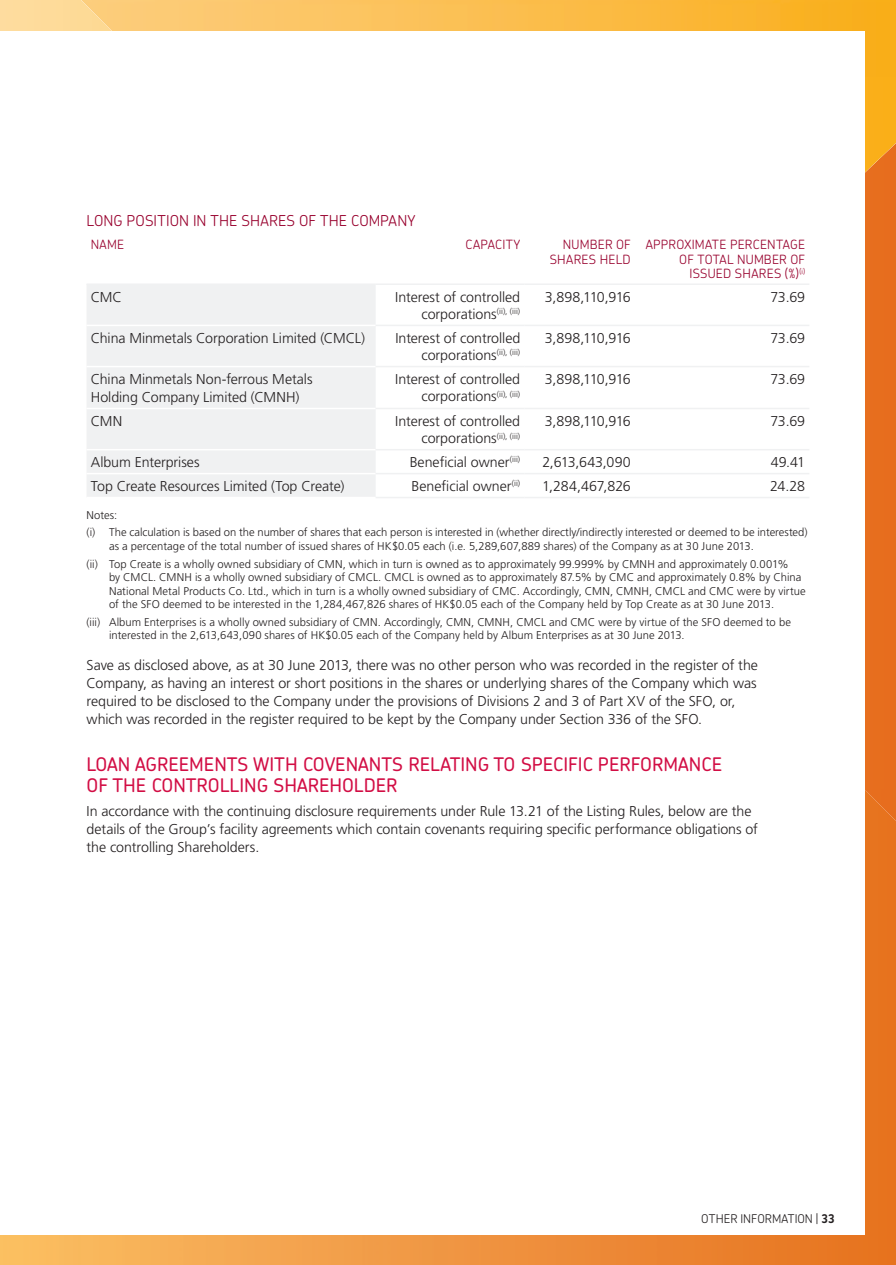
<style>
.page{position:relative;width:896px;height:1265px;background:#fff}
.page>*{position:absolute;margin:0;border:0;box-sizing:border-box;transform-origin:0 0}
.t1{font:500 18.75px/21px "Chevin";color:#d20d44}
.t2{font:300 15px "Chevin";color:#98012d}
.t3{font:300 14.25px/18px "Frutiger";letter-spacing:-.005em;color:#231f20;text-align:right}
.t4{font:300 14.25px "Frutiger";letter-spacing:-.045em;color:#231f20}
.t5{font:300 12.75px/14.2px "Chevin";letter-spacing:.02em;color:#98012d;text-align:right}
.t6{font:300 12px "Chevin";letter-spacing:-.005em;color:#231f20}
.t7{font:300 11.25px/13.5px "Frutiger";letter-spacing:.005em;color:#231f20}
.s1{font-weight:700}
</style>
<div class="page">
<img style="left:61px;top:0;width:835px;height:78px">
<img style="left:865px;top:78px;width:31px;height:46px">
<div style="left:448px;top:1235px;width:155px;height:30px;background:#ef903d"></div>
<div style="left:397px;top:1235px;width:51px;height:30px;background:#ef9844"></div>
<div style="left:603px;top:1235px;width:52px;height:30px;background:#ec8634"></div>
<div style="left:344px;top:1235px;width:53px;height:30px;background:#f19c48"></div>
<div style="left:655px;top:1235px;width:52px;height:30px;background:#eb8330"></div>
<div style="left:293px;top:1235px;width:51px;height:30px;background:#f3a14c"></div>
<div style="left:707px;top:1235px;width:52px;height:30px;background:#e97f2b"></div>
<div style="left:241px;top:1235px;width:52px;height:30px;background:#f4a650"></div>
<div style="left:759px;top:1235px;width:52px;height:30px;background:#e87b26"></div>
<div style="left:189px;top:1235px;width:52px;height:30px;background:#f5ab54"></div>
<div style="left:811px;top:1235px;width:52px;height:30px;background:#e77722"></div>
<div style="left:137px;top:1235px;width:52px;height:30px;background:#f7b058"></div>
<div style="left:863px;top:841px;width:33px;height:424px;background:#e7731e"></div>
<div style="left:85px;top:1235px;width:52px;height:30px;background:#f9b65b"></div>
<div style="left:33px;top:1235px;width:52px;height:30px;background:#f9ba5e"></div>
<img style="left:0;top:1235px;width:33px;height:30px">
<div style="left:865px;top:124px;width:31px;height:665px;background:#e76e1e"></div>
<div style="left:865px;top:789px;width:31px;height:52px;background:#e7731e"></div>
<div style="left:0;top:31px;width:865px;height:1203px;background:#fff"></div>
<div style="left:87px;top:285px;width:289px;height:212px;background:#f0f1f2"></div>
<hr style="left:87px;top:325px;width:289px;height:1px;background:#fff">
<hr style="left:87px;top:366px;width:289px;height:1px;background:#fff">
<hr style="left:87px;top:408px;width:289px;height:1px;background:#fff">
<hr style="left:376px;top:325px;width:148px;height:1px;background:#f0f1f2">
<hr style="left:524px;top:325px;width:285px;height:1px;background:#f0f1f2">
<hr style="left:376px;top:366px;width:148px;height:1px;background:#f0f1f2">
<hr style="left:524px;top:366px;width:285px;height:1px;background:#f0f1f2">
<hr style="left:376px;top:408px;width:148px;height:1px;background:#f0f1f2">
<hr style="left:524px;top:408px;width:285px;height:1px;background:#f0f1f2">
<hr style="left:376px;top:497px;width:148px;height:1px;background:#f0f1f2">
<hr style="left:524px;top:497px;width:111px;height:1px;background:#f0f1f2">
<hr style="left:376px;top:283px;width:148px;height:2px;background:#f0f1f2">
<hr style="left:524px;top:283px;width:285px;height:2px;background:#f0f1f2">
<hr style="left:87px;top:283px;width:289px;height:2px;background:#f0f1f2">
<hr style="left:87px;top:449px;width:289px;height:1px;background:#fff">
<hr style="left:376px;top:449px;width:148px;height:1px;background:#f0f1f2">
<hr style="left:524px;top:449px;width:285px;height:1px;background:#f0f1f2">
<hr style="left:87px;top:473px;width:289px;height:1px;background:#fff">
<hr style="left:376px;top:473px;width:148px;height:1px;background:#f0f1f2">
<hr style="left:524px;top:473px;width:285px;height:1px;background:#f0f1f2">
<hr style="left:635px;top:497px;width:174px;height:1px;background:#f0f1f2">
<p class="t2" style="left:87px;top:214px;width:330px">LONG POSITION IN THE SHARES OF THE COMPANY</p>
<p class="t5" style="left:91px;top:239px;width:35px">NAME</p>
<p class="t5" style="left:465px;top:239px;width:56px">CAPACITY</p>
<p class="t5" style="left:550px;top:239px;width:83px">NUMBER OF<br>SHARES HELD</p>
<p class="t5" style="left:646px;top:239px;width:161px">APPROXIMATE PERCENTAGE<br>OF TOTAL NUMBER OF<br>ISSUED SHARES (%)<sup>(i)</sup></p>
<p class="t3" style="left:91px;top:289px;width:33px">CMC</p>
<p class="t3" style="left:395px;top:289px;width:127px;line-height:17.2px">Interest of controlled corporations<sup>(ii),</sup> <sup>(iii)</sup></p>
<p class="t4" style="left:545px;top:291px;width:87px">3,898,110,916</p>
<p class="t3" style="left:770px;top:289px;width:36px">73.69</p>
<p class="t3" style="left:91px;top:330px;width:276px">China Minmetals Corporation Limited (CMCL)</p>
<p class="t3" style="left:395px;top:330px;width:126px;line-height:17.2px">Interest of controlled corporations<sup>(ii),</sup> <sup>(iii)</sup></p>
<p class="t4" style="left:545px;top:332px;width:87px">3,898,110,916</p>
<p class="t3" style="left:770px;top:330px;width:36px">73.69</p>
<p class="t3" style="left:91px;top:371px;width:223px;text-align:left">China Minmetals Non-ferrous Metals<br>Holding Company Limited (CMNH)</p>
<p class="t3" style="left:395px;top:372px;width:127px;line-height:17.2px">Interest of controlled corporations<sup>(ii),</sup> <sup>(iii)</sup></p>
<p class="t4" style="left:545px;top:373px;width:87px">3,898,110,916</p>
<p class="t3" style="left:770px;top:371px;width:36px">73.69</p>
<p class="t3" style="left:91px;top:413px;width:33px">CMN</p>
<p class="t3" style="left:395px;top:414px;width:127px;line-height:17.2px">Interest of controlled corporations<sup>(ii),</sup> <sup>(iii)</sup></p>
<p class="t4" style="left:545px;top:415px;width:87px">3,898,110,916</p>
<p class="t3" style="left:770px;top:413px;width:36px">73.69</p>
<p class="t3" style="left:91px;top:454px;width:110px">Album Enterprises</p>
<p class="t3" style="left:410px;top:454px;width:112px">Beneficial owner<sup>(iii)</sup></p>
<p class="t3" style="left:542px;top:454px;width:90px">2,613,643,090</p>
<p class="t3" style="left:771px;top:454px;width:36px">49.41</p>
<p class="t3" style="left:91px;top:478px;width:255px">Top Create Resources Limited (Top Create)</p>
<p class="t3" style="left:412px;top:478px;width:110px">Beneficial owner<sup>(ii)</sup></p>
<p class="t3" style="left:542px;top:478px;width:90px">1,284,467,826</p>
<p class="t3" style="left:770px;top:478px;width:36px">24.28</p>
<p class="t7" style="left:87px;top:507px;width:723px;line-height:17.7px">Notes:<br>(i) The calculation is based on the number of shares that each person is interested in (whether directly/indirectly interested or deemed to be interested)</p>
<p class="t7" style="left:87px;top:538px;width:704px;line-height:17.7px;text-indent:22px">as a percentage of the total number of issued shares of HK$0.05 each (i.e. 5,289,607,889 shares) of the Company as at 30 June 2013.<br>(ii) Top Create is a wholly owned subsidiary of CMN, which in turn is owned as to approximately 99.999% by CMNH and approximately 0.001%</p>
<p class="t7" style="left:109px;top:571px;width:698px">by CMCL. CMNH is a wholly owned subsidiary of CMCL. CMCL is owned as to approximately 87.5% by CMC and approximately 0.8% by China<br>National Metal Products Co. Ltd., which in turn is a wholly owned subsidiary of CMC. Accordingly, CMN, CMNH, CMCL and CMC were by virtue of the SFO deemed to be interested in the 1,284,467,826 shares of HK$0.05 each of the Company held by Top Create as at 30 June 2013.</p>
<p class="t7" style="left:109px;top:616px;width:683px;text-indent:-22px">(iii) Album Enterprises is a wholly owned subsidiary of CMN. Accordingly, CMN, CMNH, CMCL and CMC were by virtue of the SFO deemed to be interested in the 2,613,643,090 shares of HK$0.05 each of the Company held by Album Enterprises as at 30 June 2013.</p>
<p class="t3" style="left:87px;top:657px;width:673px;text-align:left">Save as disclosed above, as at 30 June 2013, there was no other person who was recorded in the register of the Company, as having an interest or short positions in the shares or underlying shares of the Company which was required to be disclosed to the Company under the provisions of Divisions 2 and 3 of Part XV of the SFO, or, which was recorded in the register required to be kept by the Company under Section 336 of the SFO.</p>
<h1 class="t1" style="left:87px;top:755px;width:637px">LOAN AGREEMENTS WITH COVENANTS RELATING TO SPECIFIC PERFORMANCE<br>OF THE CONTROLLING SHAREHOLDER</h1>
<p class="t3" style="left:87px;top:803px;width:673px;text-align:left">In accordance with the continuing disclosure requirements under Rule 13.21 of the Listing Rules, below are the details of the Group’s facility agreements which contain covenants requiring specific performance obligations of the controlling Shareholders.</p>
<p class="t6" style="left:701px;top:1213px;width:135px">OTHER INFORMATION | <span class="s1">33</span></p>
</div>
